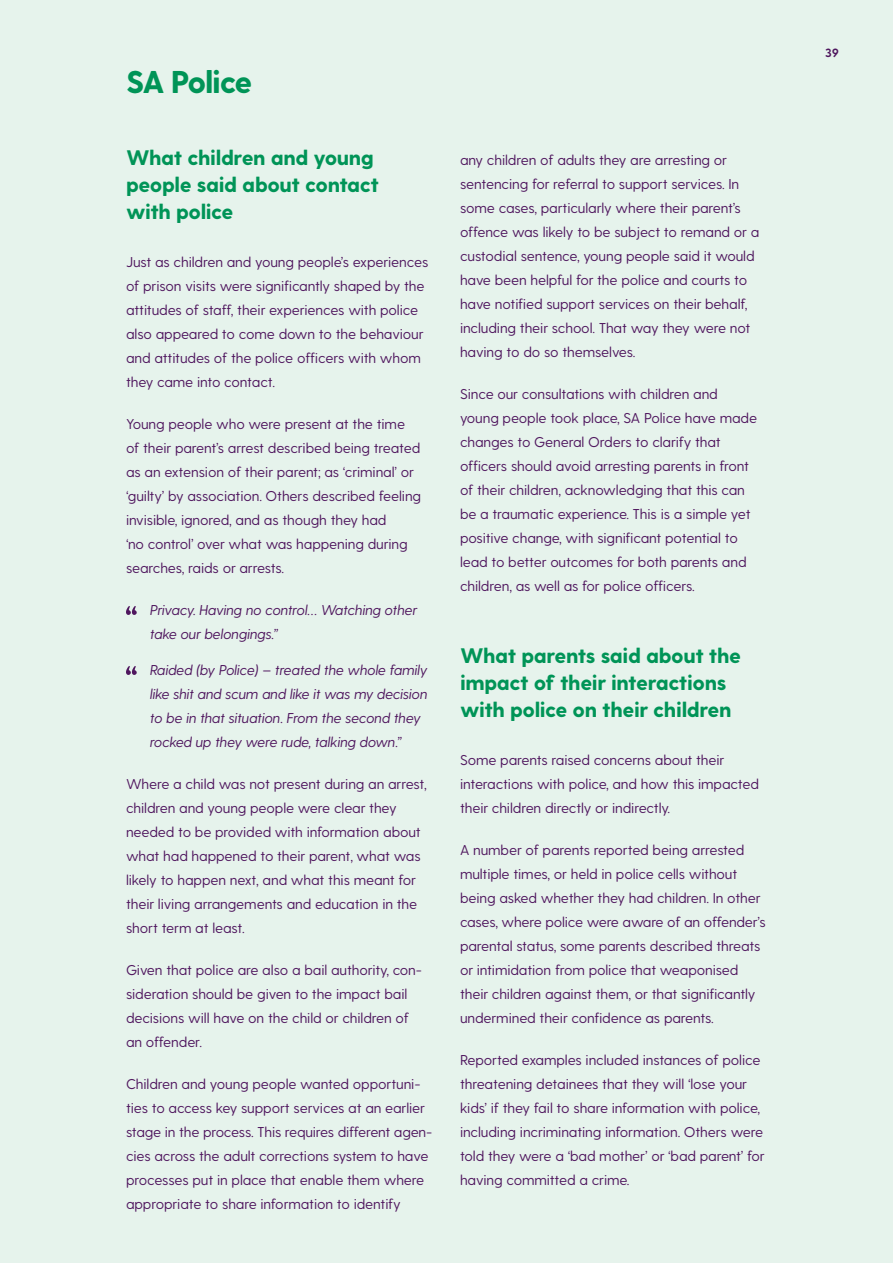
<style>
.page{position:relative;width:893px;height:1263px;background:#e6f3ec}
.page>*{position:absolute;margin:0;border:0;box-sizing:border-box;transform-origin:0 0}
.Heading_2{font:800 31.5px "Greycliff CF";letter-spacing:-.05em;color:#009457}
.Heading_3{font:800 21px/27px "Greycliff CF";letter-spacing:-.02em;color:#009457}
.Paragraph_Standard{font:14.25px/24px "Greycliff CF";letter-spacing:-.01em;color:#4f165e}
.Quote_Small{font:italic 14.25px/24px "Greycliff CF";letter-spacing:-.01em;color:#4f165e}
.t1{font:700 12px "Greycliff CF";color:#4f165e}
</style>
<div class="page">
<svg style="left:126px;top:606px;width:11px;height:9px"></svg>
<svg style="left:126px;top:666px;width:11px;height:9px"></svg>
<p class="Heading_2" style="left:126px;top:63px;width:128px">SA Police</p>
<p class="Heading_3" style="left:126px;top:145px;width:255px">What children and young people said about contact with police</p>
<p class="Paragraph_Standard" style="left:126px;top:250px;width:304px">Just as children and young people’s experiences of prison visits were significantly shaped by the attitudes of staff, their experiences with police also appeared to come down to the behaviour and attitudes of the police officers with whom they came into contact.</p>
<p class="Paragraph_Standard" style="left:126px;top:412px;width:297px">Young people who were present at the time of their parent’s arrest described being treated as an extension of their parent; as ‘criminal’ or ‘guilty’ by association. Others described feeling invisible, ignored, and as though they had<br>‘no control’ over what was happening during searches, raids or arrests.</p>
<p class="Quote_Small" style="left:150px;top:598px;width:269px">Privacy. Having no control… Watching other take our belongings.”</p>
<p class="Quote_Small" style="left:150px;top:658px;width:279px">Raided (by Police) – treated the whole family like shit and scum and like it was my decision to be in that situation. From the second they rocked up they were rude, talking down.”</p>
<p class="Paragraph_Standard" style="left:126px;top:772px;width:302px">Where a child was not present during an arrest, children and young people were clear they needed to be provided with information about what had happened to their parent, what was likely to happen next, and what this meant for their living arrangements and education in the short term at least.</p>
<p class="Paragraph_Standard" style="left:126px;top:958px;width:298px">Given that police are also a bail authority, con&shy;sideration should be given to the impact bail decisions will have on the child or children of an offender.</p>
<p class="Paragraph_Standard" style="left:126px;top:1072px;width:308px">Children and young people wanted opportuni&shy;ties to access key support services at an earlier stage in the process. This requires different agen&shy;cies across the adult corrections system to have processes put in place that enable them where appropriate to share information to identify</p>
<p class="Paragraph_Standard" style="left:460px;top:148px;width:301px">any children of adults they are arresting or sentencing for referral to support services. In some cases, particularly where their parent’s offence was likely to be subject to remand or a custodial sentence, young people said it would have been helpful for the police and courts to have notified support services on their behalf, including their school. That way they were not having to do so themselves.</p>
<p class="Paragraph_Standard" style="left:460px;top:382px;width:299px">Since our consultations with children and young people took place, SA Police have made changes to General Orders to clarify that officers should avoid arresting parents in front of their children, acknowledging that this can be a traumatic experience. This is a simple yet positive change, with significant potential to lead to better outcomes for both parents and children, as well as for police officers.</p>
<p class="Heading_3" style="left:460px;top:643px;width:283px">What parents said about the impact of their interactions with police on their children</p>
<p class="Paragraph_Standard" style="left:460px;top:748px;width:301px">Some parents raised concerns about their interactions with police, and how this impacted their children directly or indirectly.</p>
<p class="Paragraph_Standard" style="left:460px;top:838px;width:307px">A number of parents reported being arrested multiple times, or held in police cells without being asked whether they had children. In other cases, where police were aware of an offender’s parental status, some parents described threats or intimidation from police that weaponised their children against them, or that significantly undermined their confidence as parents.</p>
<p class="Paragraph_Standard" style="left:460px;top:1048px;width:306px">Reported examples included instances of police threatening detainees that they will ‘lose your kids’ if they fail to share information with police, including incriminating information. Others were told they were a ‘bad mother’ or ‘bad parent’ for having committed a crime.</p>
<p class="t1" style="left:825px;top:45px;width:15px">39</p>
</div>
